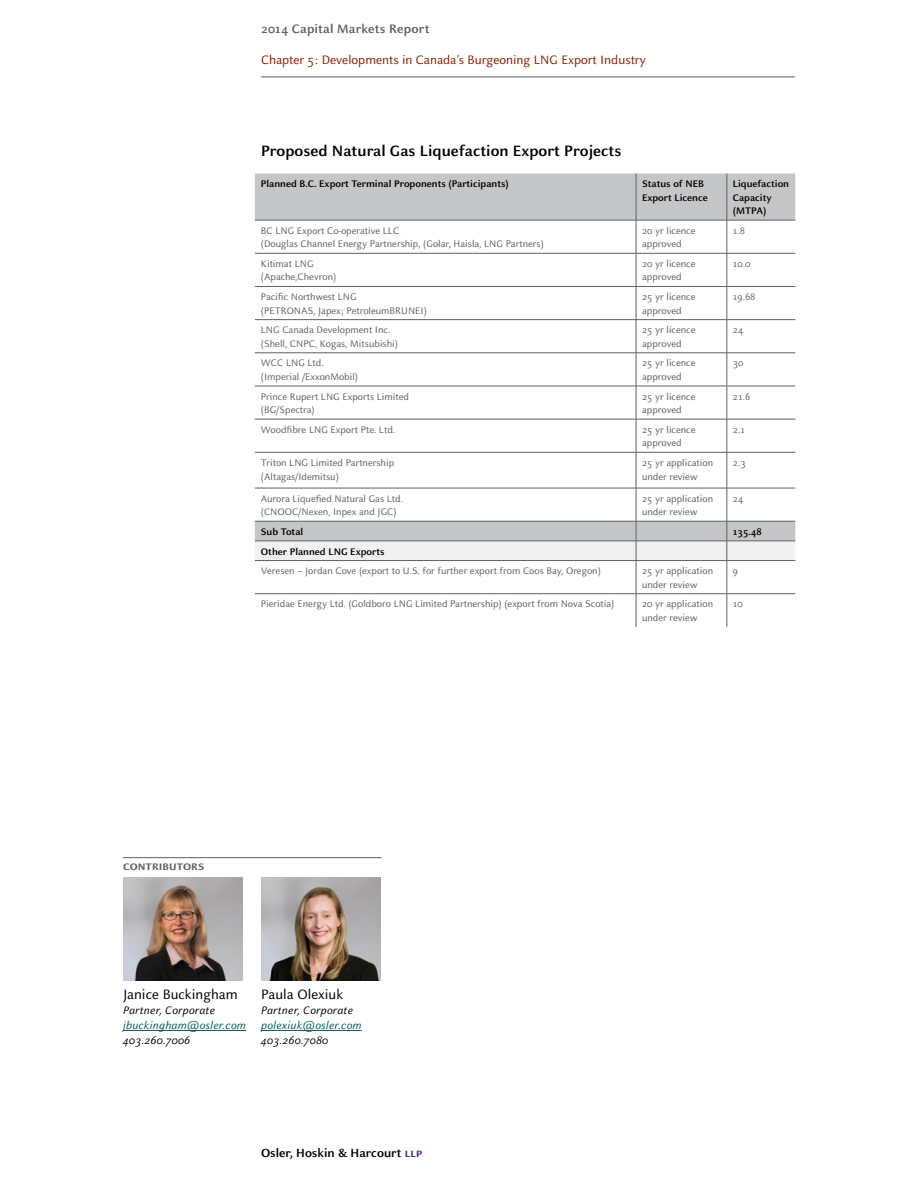
<style>
.page{position:relative;width:918px;height:1188px;background:#fff}
.page>*{position:absolute;margin:0;border:0;box-sizing:border-box;transform-origin:0 0}
.t1{font:700 16.5px "Celeste Sans OT";letter-spacing:.005em;color:#000}
.t2{font:15px "Celeste Sans OT";letter-spacing:.005em;color:#000}
.t3{font:13.5px "Celeste Sans OT";color:#8a1f03}
.t4{font:700 13.5px "Celeste Sans OT";letter-spacing:.005em;color:#5f6062}
.t5{font:700 13.05px "Celeste Sans";color:#000}
.t6{font:italic 12px "Celeste Sans OT";letter-spacing:.02em;color:#000}
.t7{font:italic 12px "Celeste Sans OT";letter-spacing:.02em;color:#005a58}
.t8{font:10.5px/13.5px "Celeste Sans OT";color:#5f6062}
.t9{font:700 10.5px/13.5px "Celeste Sans OT";color:#000}
.s1{font-family:"Celeste Sans SC";color:#4f2683}
</style>
<div class="page">
<hr style="left:261px;top:76px;width:534px;height:1px;background:#5f6062">
<div style="left:255px;top:173px;width:540px;height:47px;background:#c4c6c8"></div>
<hr style="left:636px;top:220px;width:1px;height:33px;background:#5f6062">
<hr style="left:727px;top:220px;width:1px;height:33px;background:#5f6062">
<hr style="left:255px;top:253px;width:381px;height:1px;background:#5f6062">
<hr style="left:636px;top:253px;width:91px;height:1px;background:#5f6062">
<hr style="left:636px;top:253px;width:1px;height:33px;background:#5f6062">
<hr style="left:727px;top:253px;width:68px;height:1px;background:#5f6062">
<hr style="left:727px;top:253px;width:1px;height:33px;background:#5f6062">
<hr style="left:255px;top:286px;width:381px;height:1px;background:#5f6062">
<hr style="left:636px;top:286px;width:91px;height:1px;background:#5f6062">
<hr style="left:636px;top:287px;width:1px;height:32px;background:#5f6062">
<hr style="left:727px;top:286px;width:68px;height:1px;background:#5f6062">
<hr style="left:727px;top:287px;width:1px;height:32px;background:#5f6062">
<hr style="left:255px;top:319px;width:381px;height:1px;background:#5f6062">
<hr style="left:636px;top:319px;width:91px;height:1px;background:#5f6062">
<hr style="left:636px;top:320px;width:1px;height:33px;background:#5f6062">
<hr style="left:727px;top:319px;width:68px;height:1px;background:#5f6062">
<hr style="left:727px;top:320px;width:1px;height:33px;background:#5f6062">
<hr style="left:255px;top:353px;width:381px;height:1px;background:#5f6062">
<hr style="left:636px;top:353px;width:91px;height:1px;background:#5f6062">
<hr style="left:636px;top:353px;width:1px;height:33px;background:#5f6062">
<hr style="left:727px;top:353px;width:68px;height:1px;background:#5f6062">
<hr style="left:727px;top:353px;width:1px;height:33px;background:#5f6062">
<hr style="left:255px;top:386px;width:381px;height:1px;background:#5f6062">
<hr style="left:636px;top:386px;width:91px;height:1px;background:#5f6062">
<hr style="left:636px;top:386px;width:1px;height:33px;background:#5f6062">
<hr style="left:727px;top:386px;width:68px;height:1px;background:#5f6062">
<hr style="left:727px;top:386px;width:1px;height:33px;background:#5f6062">
<hr style="left:255px;top:419px;width:381px;height:1px;background:#5f6062">
<hr style="left:636px;top:419px;width:91px;height:1px;background:#5f6062">
<hr style="left:636px;top:419px;width:1px;height:33px;background:#5f6062">
<hr style="left:727px;top:419px;width:68px;height:1px;background:#5f6062">
<hr style="left:727px;top:419px;width:1px;height:33px;background:#5f6062">
<hr style="left:255px;top:452px;width:381px;height:1px;background:#5f6062">
<hr style="left:636px;top:452px;width:91px;height:1px;background:#5f6062">
<hr style="left:636px;top:452px;width:1px;height:36px;background:#5f6062">
<hr style="left:727px;top:452px;width:68px;height:1px;background:#5f6062">
<hr style="left:727px;top:452px;width:1px;height:36px;background:#5f6062">
<hr style="left:255px;top:488px;width:381px;height:1px;background:#5f6062">
<hr style="left:636px;top:488px;width:91px;height:1px;background:#5f6062">
<hr style="left:636px;top:488px;width:1px;height:33px;background:#5f6062">
<hr style="left:727px;top:488px;width:68px;height:1px;background:#5f6062">
<hr style="left:727px;top:488px;width:1px;height:33px;background:#5f6062">
<svg style="left:255px;top:521px;width:540px;height:39px"></svg>
<hr style="left:255px;top:560px;width:381px;height:1px;background:#5f6062">
<hr style="left:636px;top:560px;width:91px;height:1px;background:#5f6062">
<hr style="left:636px;top:561px;width:1px;height:33px;background:#5f6062">
<hr style="left:727px;top:560px;width:68px;height:1px;background:#5f6062">
<hr style="left:727px;top:561px;width:1px;height:33px;background:#5f6062">
<hr style="left:255px;top:593px;width:381px;height:1px;background:#5f6062">
<hr style="left:636px;top:593px;width:91px;height:1px;background:#5f6062">
<hr style="left:636px;top:594px;width:1px;height:33px;background:#5f6062">
<hr style="left:727px;top:593px;width:68px;height:1px;background:#5f6062">
<hr style="left:727px;top:594px;width:1px;height:33px;background:#5f6062">
<hr style="left:255px;top:220px;width:381px;height:1px;background:#5f6062">
<hr style="left:636px;top:173px;width:1px;height:47px;background:#5f6062">
<hr style="left:636px;top:220px;width:91px;height:1px;background:#5f6062">
<hr style="left:727px;top:173px;width:1px;height:47px;background:#5f6062">
<hr style="left:727px;top:220px;width:68px;height:1px;background:#5f6062">
<img style="left:123px;top:878px;width:120px;height:103px">
<img style="left:261px;top:878px;width:120px;height:103px">
<hr style="left:123px;top:857px;width:259px;height:1px;background:#5f6062">
<hr style="left:261px;top:1030px;width:101px;height:1px;background:#005a58">
<hr style="left:123px;top:1030px;width:123px;height:1px;background:#005a58">
<p class="t4" style="left:261px;top:21px;width:170px">2014 Capital Markets Report</p>
<p class="t3" style="left:261px;top:52px;width:387px">Chapter 5: Developments in Canada’s Burgeoning LNG Export Industry</p>
<h1 class="t1" style="left:261px;top:142px;width:362px">Proposed Natural Gas Liquefaction Export Projects</h1>
<p class="t9" style="left:261px;top:177px;width:249px">Planned B.C. Export Terminal Proponents (Participants)</p>
<p class="t9" style="left:642px;top:177px;width:67px">Status of NEB<br>Export Licence</p>
<p class="t9" style="left:733px;top:177px;width:58px">Liquefaction<br>Capacity (MTPA)</p>
<p class="t8" style="left:261px;top:224px;width:285px">BC LNG Export Co-operative LLC<br>(Douglas Channel Energy Partnership, (Golar, Haisla, LNG Partners)</p>
<p class="t8" style="left:642px;top:224px;width:55px">20 yr licence approved</p>
<p class="t8" style="left:733px;top:224px;width:14px">1.8</p>
<p class="t8" style="left:261px;top:257px;width:77px">Kitimat LNG (Apache,Chevron)</p>
<p class="t8" style="left:642px;top:257px;width:55px">20 yr licence approved</p>
<p class="t8" style="left:733px;top:257px;width:19px">10.0</p>
<p class="t8" style="left:261px;top:290px;width:168px">Pacific Northwest LNG<br>(PETRONAS, Japex; PetroleumBRUNEI)</p>
<p class="t8" style="left:642px;top:290px;width:55px">25 yr licence approved</p>
<p class="t8" style="left:733px;top:290px;width:24px">19.68</p>
<p class="t8" style="left:261px;top:323px;width:139px">LNG Canada Development Inc. (Shell, CNPC, Kogas, Mitsubishi)</p>
<p class="t8" style="left:642px;top:323px;width:55px">25 yr licence approved</p>
<p class="t8" style="left:733px;top:323px;width:12px">24</p>
<p class="t8" style="left:261px;top:357px;width:99px">WCC LNG Ltd. (Imperial /ExxonMobil)</p>
<p class="t8" style="left:642px;top:357px;width:55px">25 yr licence approved</p>
<p class="t8" style="left:733px;top:357px;width:12px">30</p>
<p class="t8" style="left:261px;top:390px;width:150px">Prince Rupert LNG Exports Limited (BG/Spectra)</p>
<p class="t8" style="left:642px;top:390px;width:55px">25 yr licence approved</p>
<p class="t8" style="left:733px;top:390px;width:19px">21.6</p>
<p class="t8" style="left:261px;top:423px;width:136px">Woodfibre LNG Export Pte. Ltd.</p>
<p class="t8" style="left:642px;top:423px;width:55px">25 yr licence approved</p>
<p class="t8" style="left:733px;top:423px;width:14px">2.1</p>
<p class="t8" style="left:261px;top:456px;width:135px">Triton LNG Limited Partnership (Altagas/Idemitsu)</p>
<p class="t8" style="left:642px;top:456px;width:73px">25 yr application under review</p>
<p class="t8" style="left:733px;top:456px;width:14px">2.3</p>
<p class="t8" style="left:261px;top:492px;width:144px">Aurora Liquefied Natural Gas Ltd. (CNOOC/Nexen, Inpex and JGC)</p>
<p class="t8" style="left:642px;top:492px;width:73px">25 yr application under review</p>
<p class="t8" style="left:733px;top:492px;width:12px">24</p>
<p class="t9" style="left:261px;top:525px;width:44px">Sub Total</p>
<p class="t9" style="left:733px;top:525px;width:31px">135.48</p>
<p class="t9" style="left:261px;top:545px;width:125px">Other Planned LNG Exports</p>
<p class="t8" style="left:261px;top:564px;width:341px">Veresen – Jordan Cove (export to U.S. for further export from Coos Bay, Oregon)</p>
<p class="t8" style="left:642px;top:564px;width:73px">25 yr application under review</p>
<p class="t8" style="left:733px;top:564px;width:7px">9</p>
<p class="t8" style="left:261px;top:597px;width:355px">Pieridae Energy Ltd. (Goldboro LNG Limited Partnership) (export from Nova Scotia)</p>
<p class="t8" style="left:642px;top:597px;width:73px">20 yr application under review</p>
<p class="t8" style="left:733px;top:597px;width:11px">10</p>
<p class="t4" style="left:123px;top:858px;width:83px">contributors</p>
<h2 class="t2" style="left:123px;top:986px;width:116px">Janice Buckingham</h2>
<p class="t6" style="left:123px;top:1004px;width:94px">Partner, Corporate</p>
<p class="t7" style="left:123px;top:1019px;width:125px">jbuckingham@osler.com</p>
<p class="t6" style="left:123px;top:1034px;width:69px">403.260.7006</p>
<h2 class="t2" style="left:261px;top:986px;width:84px">Paula Olexiuk</h2>
<p class="t6" style="left:261px;top:1004px;width:94px">Partner, Corporate</p>
<p class="t7" style="left:261px;top:1019px;width:102px">polexiuk@osler.com</p>
<p class="t6" style="left:261px;top:1034px;width:69px">403.260.7080</p>
<p class="t5" style="left:261px;top:1145px;width:163px">Osler, Hoskin &amp; Harcourt <span class="s1">llp</span></p>
</div>
